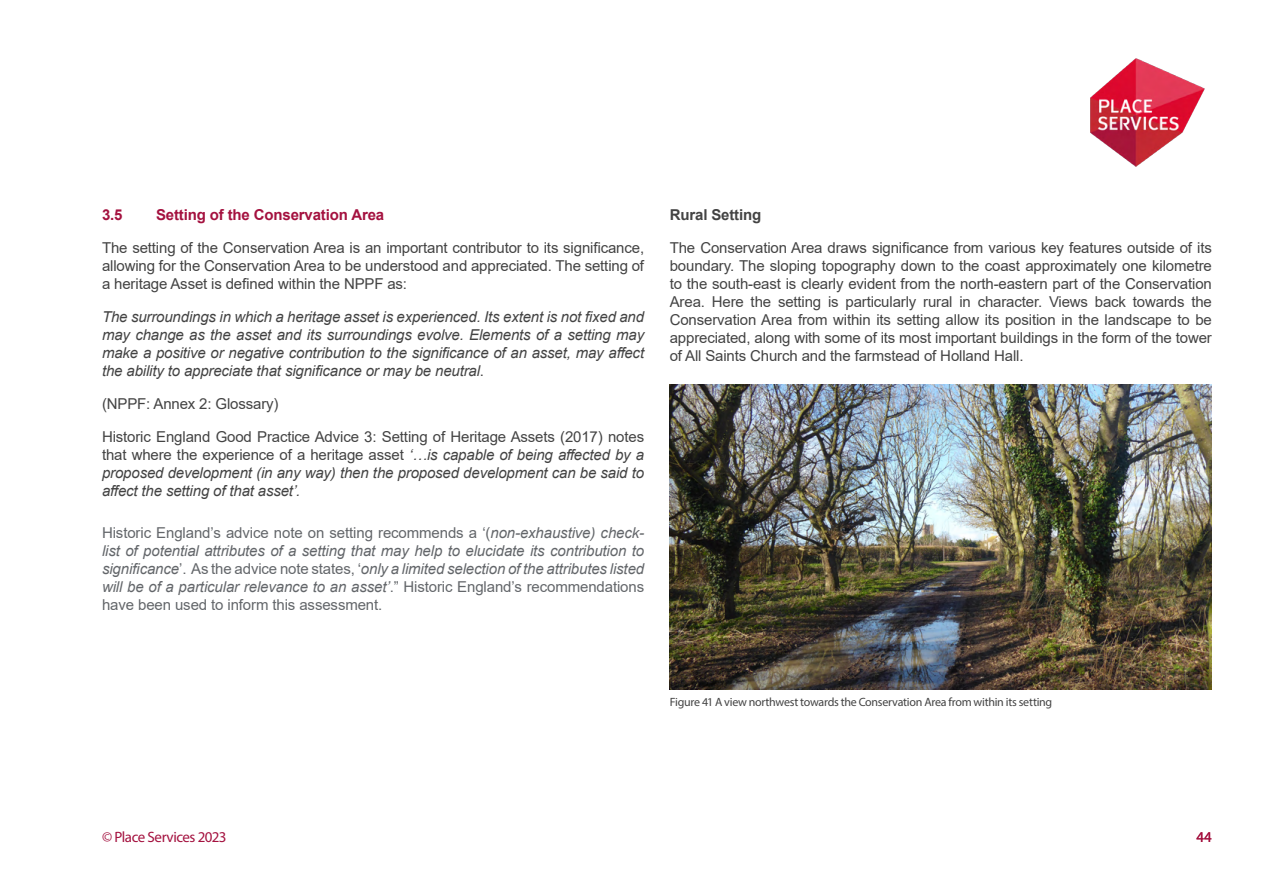
<style>
.page{position:relative;width:1263px;height:893px;background:#fff}
.page>*{position:absolute;margin:0;border:0;box-sizing:border-box;transform-origin:0 0}
.t1{font:15px/18px "Arial";letter-spacing:-.01em;color:#434343;text-align:justify}
.t2{font:italic 15px/18px "Arial";letter-spacing:-.01em;color:#434343;text-align:justify}
.BodyText{font:italic 15px/18px "Arial";letter-spacing:-.01em;color:#63666a;text-align:justify}
.t3{font:700 15px "Arial";letter-spacing:-.01em;color:#a4113f}
.t4{font:15px "Myriad Pro";letter-spacing:-.03em;color:#a4113f}
.t5{font:700 15px "Arial";letter-spacing:-.01em;color:#434343}
.t6{font:12px "Myriad Pro";letter-spacing:-.025em;color:#434343}
.s1{font-style:normal}
</style>
<div class="page">
<img style="left:1090px;top:58px;width:115px;height:109px">
<img style="left:670px;top:384px;width:542px;height:305px">
<p class="t3" style="left:102px;top:205px;width:22px">3.5</p>
<p class="t3" style="left:156px;top:205px;width:230px">Setting of the Conservation Area</p>
<p class="t1" style="left:102px;top:239px;width:544px">The setting of the Conservation Area is an important contributor to its significance, allowing for the Conservation Area to be understood and appreciated. The setting of a heritage Asset is defined within the NPPF as:</p>
<p class="t2" style="left:102px;top:308px;width:544px">The surroundings in which a heritage asset is experienced. Its extent is not fixed and may change as the asset and its surroundings evolve. Elements of a setting may make a positive or negative contribution to the significance of an asset, may affect the ability to appreciate that significance or may be neutral<span class="s1">.</span></p>
<p class="t1" style="left:102px;top:395px;width:178px">(NPPF: Annex 2: Glossary)</p>
<p class="t2" style="left:102px;top:428px;width:544px"><span class="s1">Historic England Good Practice Advice 3: Setting of Heritage Assets (2017) notes that where the experience of a heritage asset</span> ‘…is capable of being affected by a proposed development (in any way) then the proposed development can be said to affect the setting of that asset’.</p>
<p class="BodyText" style="left:102px;top:524px;width:544px"><span class="s1">Historic England’s advice note on setting recommends a ‘(</span>non-exhaustive) check&shy;list of potential attributes of a setting that may help to elucidate its contribution to significance<span class="s1">’. As the advice note states, ‘</span>only a limited selection of the attributes listed will be of a particular relevance to an asset’<span class="s1">.” Historic England’s recommendations have been used to inform this assessment.</span></p>
<p class="t5" style="left:670px;top:205px;width:93px">Rural Setting</p>
<p class="t1" style="left:670px;top:239px;width:544px">The Conservation Area draws significance from various key features outside of its boundary. The sloping topography down to the coast approximately one kilometre to the south-east is clearly evident from the north-eastern part of the Conservation Area. Here the setting is particularly rural in character. Views back towards the Conservation Area from within its setting allow its position in the landscape to be appreciated, along with some of its most important buildings in the form of the tower of All Saints Church and the farmstead of Holland Hall.</p>
<p class="t6" style="left:670px;top:694px;width:384px">Figure 41 A view northwest towards the Conservation Area from within its setting</p>
<p class="t4" style="left:102px;top:828px;width:126px">© Place Services 2023</p>
<p class="t4" style="left:1197px;top:828px;width:17px">44</p>
</div>
